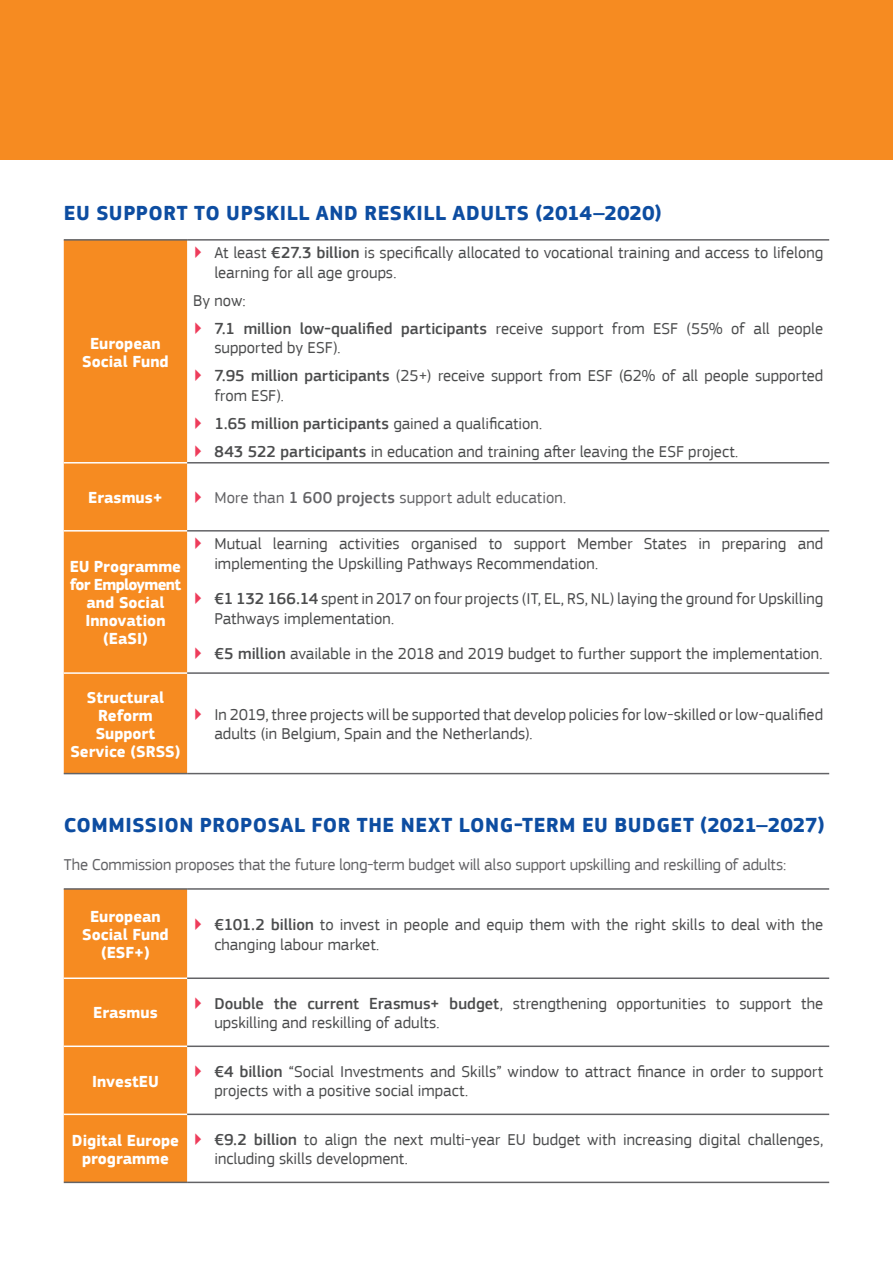
<style>
.page{position:relative;width:893px;height:1263px;background:#fff}
.page>*{position:absolute;margin:0;border:0;box-sizing:border-box;transform-origin:0 0}
.Titles{font:700 21px "EC Square Sans Pro";letter-spacing:.025em;color:#0d4da1}
.Bullet_points{font:16.5px/19.5px "EC Square Sans Pro";color:#4b4c4d}
.t1{font:700 16.5px/18px "EC Square Sans Pro";color:#fff;text-align:center}
.body_text{font:16.5px "EC Square Sans Pro";letter-spacing:-.01em;color:#636366}
.t2{font:500 16.5px "EC Square Sans Pro";color:#4b4c4d}
.body_text-2{font:16.5px "EC Square Sans Pro";letter-spacing:.01em;color:#636366}
.s1{color:#ee3c5b}
.s2{font-weight:500}
.s3{font-weight:400;color:#ee3c5b}
.s4{font-weight:400}
</style>
<div class="page">
<div style="left:0;top:0;width:893px;height:160px;background:#f68b21"></div>
<div style="left:64px;top:241px;width:123px;height:532px;background:#f68b21"></div>
<hr style="left:187px;top:530px;width:642px;height:2px;background:#636366">
<hr style="left:187px;top:672px;width:642px;height:2px;background:#636366">
<hr style="left:187px;top:462px;width:642px;height:1px;background:#636366">
<hr style="left:187px;top:239px;width:642px;height:2px;background:#636366">
<hr style="left:187px;top:773px;width:642px;height:1px;background:#636366">
<hr style="left:64px;top:462px;width:123px;height:1px;background:#fff">
<hr style="left:64px;top:530px;width:123px;height:2px;background:#fff">
<hr style="left:64px;top:672px;width:123px;height:2px;background:#fff">
<hr style="left:64px;top:239px;width:123px;height:2px;background:#636366">
<hr style="left:64px;top:773px;width:123px;height:1px;background:#636366">
<div style="left:64px;top:890px;width:123px;height:291px;background:#f68b21"></div>
<hr style="left:187px;top:1045px;width:642px;height:2px;background:#636366">
<hr style="left:187px;top:1113px;width:642px;height:2px;background:#636366">
<hr style="left:187px;top:977px;width:642px;height:2px;background:#636366">
<hr style="left:187px;top:888px;width:642px;height:2px;background:#636366">
<hr style="left:187px;top:1181px;width:642px;height:2px;background:#636366">
<hr style="left:64px;top:977px;width:123px;height:2px;background:#fff">
<hr style="left:64px;top:1045px;width:123px;height:2px;background:#fff">
<hr style="left:64px;top:1113px;width:123px;height:2px;background:#fff">
<hr style="left:64px;top:888px;width:123px;height:2px;background:#636366">
<hr style="left:64px;top:1181px;width:123px;height:2px;background:#636366">
<p class="Titles" style="left:64px;top:200px;width:599px">EU SUPPORT TO UPSKILL AND RESKILL ADULTS (2014–2020)</p>
<p class="t1" style="left:82px;top:335px;width:88px">European<br>Social Fund</p>
<p class="Bullet_points" style="left:214px;top:243px;width:610px;text-indent:-21px"><span class="s1">▶</span> At least <span class="s2">€27.3 billion</span> is specifically allocated to vocational training and access to lifelong learning for all age groups.</p>
<p class="Bullet_points" style="left:193px;top:291px;width:54px">By now:</p>
<p class="Bullet_points" style="left:214px;top:319px;width:610px;text-indent:-21px"><span class="s1">▶</span> <span class="s2">7.1 million low-qualified participants</span> receive support from ESF (55% of all people supported by ESF).</p>
<p class="Bullet_points" style="left:214px;top:366px;width:610px;text-indent:-21px"><span class="s1">▶</span> <span class="s2">7.95 million participants</span> (25+) receive support from ESF (62% of all people supported from ESF).</p>
<p class="t2" style="left:193px;top:414px;width:351px"><span class="s3">▶</span> 1.65 million participants <span class="s4">gained a qualification.</span></p>
<p class="Bullet_points" style="left:193px;top:442px;width:547px"><span class="s1">▶</span> <span class="s2">843 522 participants</span> in education and training after leaving the ESF project.</p>
<p class="t1" style="left:88px;top:489px;width:76px">Erasmus+</p>
<p class="body_text-2" style="left:193px;top:488px;width:375px"><span class="s1">▶</span> More than <span class="s2">1 600 projects</span> support adult education.</p>
<p class="t1" style="left:70px;top:558px;width:113px">EU Programme for Employment and Social<br>Innovation (EaSI)</p>
<p class="t1" style="left:70px;top:689px;width:112px">Structural<br>Reform<br>Support<br>Service (SRSS)</p>
<p class="Bullet_points" style="left:214px;top:534px;width:610px;text-indent:-21px"><span class="s1">▶</span> Mutual learning activities organised to support Member States in preparing and implementing the Upskilling Pathways Recommendation.</p>
<p class="Bullet_points" style="left:214px;top:589px;width:610px;text-indent:-21px"><span class="s1">▶</span> <span class="s2">€1 132 166.14</span> spent in 2017 on four projects (IT, EL, RS, NL) laying the ground for Upskilling<br>Pathways implementation.</p>
<p class="Bullet_points" style="left:193px;top:644px;width:631px"><span class="s1">▶</span> <span class="s2">€5 million</span> available in the 2018 and 2019 budget to further support the implementation.</p>
<p class="Bullet_points" style="left:214px;top:705px;width:610px;text-indent:-21px"><span class="s1">▶</span> In 2019, three projects will be supported that develop policies for low-skilled or low-qualified adults (in Belgium, Spain and the Netherlands).</p>
<p class="Titles" style="left:64px;top:812px;width:762px">COMMISSION PROPOSAL FOR THE NEXT LONG-TERM EU BUDGET (2021–2027)</p>
<p class="body_text" style="left:64px;top:855px;width:724px">The Commission proposes that the future long-term budget will also support upskilling and reskilling of adults:</p>
<p class="t1" style="left:82px;top:908px;width:88px">European<br>Social Fund</p>
<p class="t1" style="left:101px;top:944px;width:50px">(ESF+)</p>
<p class="Bullet_points" style="left:214px;top:915px;width:610px;text-indent:-21px"><span class="s1">▶</span> <span class="s2">€101.2 billion</span> to invest in people and equip them with the right skills to deal with the changing labour market.</p>
<p class="t1" style="left:93px;top:1004px;width:66px">Erasmus</p>
<p class="Bullet_points" style="left:214px;top:994px;width:610px;text-indent:-21px"><span class="s1">▶</span> <span class="s2">Double the current Erasmus+ budget</span>, strengthening opportunities to support the upskilling and reskilling of adults.</p>
<p class="t1" style="left:92px;top:1073px;width:68px">InvestEU</p>
<p class="Bullet_points" style="left:214px;top:1062px;width:610px;text-indent:-21px"><span class="s1">▶</span> <span class="s2">€4 billion</span> “Social Investments and Skills” window to attract finance in order to support projects with a positive social impact.</p>
<p class="t1" style="left:72px;top:1132px;width:109px">Digital Europe programme</p>
<p class="Bullet_points" style="left:214px;top:1130px;width:610px;text-indent:-21px"><span class="s1">▶</span> <span class="s2">€9.2 billion</span> to align the next multi-year EU budget with increasing digital challenges, including skills development.</p>
</div>
